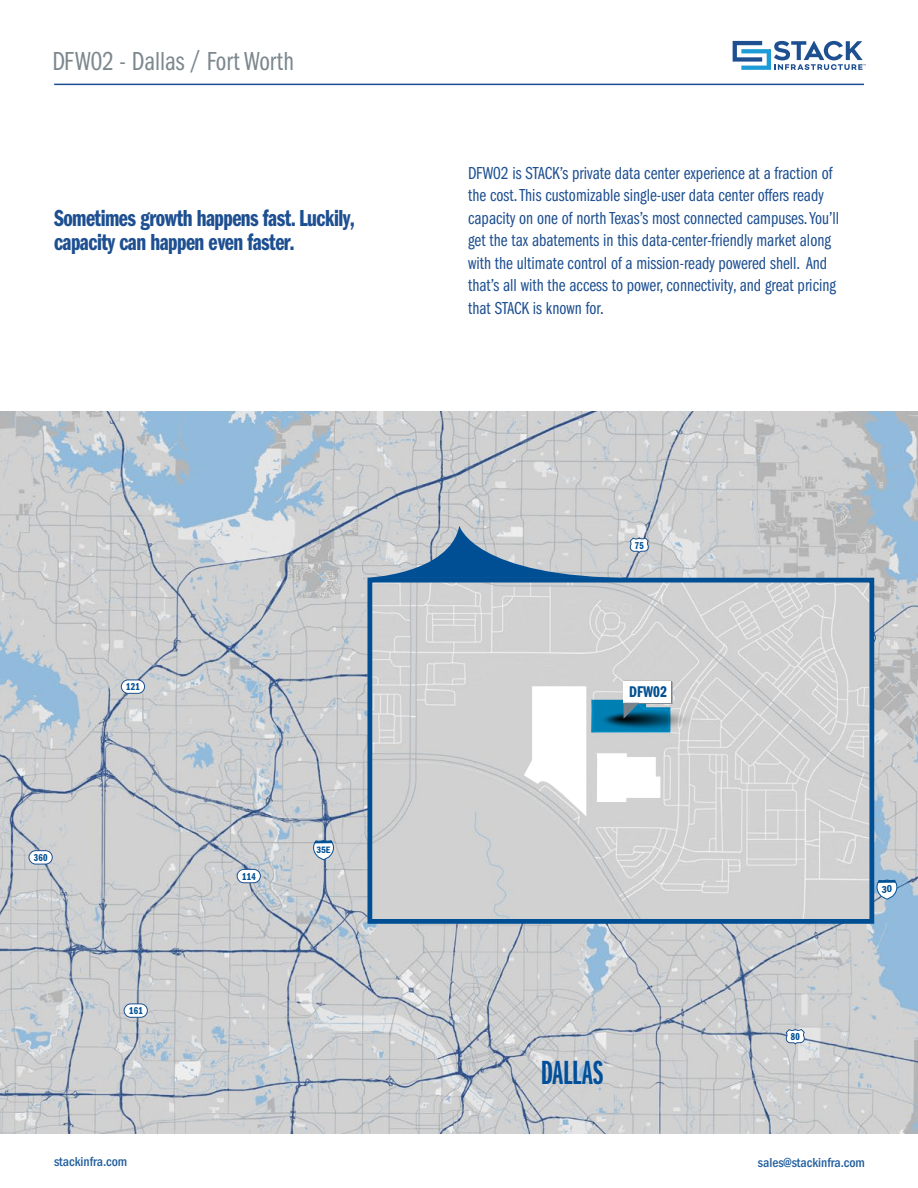
<style>
.page{position:relative;width:918px;height:1188px;background:#fff}
.page>*{position:absolute;margin:0;border:0;box-sizing:border-box;transform-origin:0 0}
.t1{font:34.65px "Franklin Gothic Demi X Cmpr";color:#004f9b}
.t2{font:27px "Franklin Gothic Book Cmpr";color:#7c878e}
.t3{font:24px/24px "Franklin Gothic Demi Cmpr";letter-spacing:-.02em;color:#1d4f91}
.t4{font:18px/22.5px "Franklin Gothic Book Cmpr";color:#1d4f91}
.t5{font:16.05px "Franklin Gothic Demi Cmpr";color:#025091}
.t6{font:500 condensed 13.5px "Franklin Gothic";color:#215e9e}
.t7{font:10.35px "Franklin Gothic Demi Cmpr";letter-spacing:.02em;color:#005094}
</style>
<div class="page">
<img style="left:0;top:411px;width:918px;height:723px">
<div style="left:124px;top:1004px;width:23px;height:13px;background:#fff;border-radius:7px"></div>
<div style="left:124px;top:1003px;width:24px;height:15px;border:1px solid #1b5090;border-radius:7px"></div>
<div style="left:237px;top:869px;width:23px;height:14px;background:#fff;border-radius:7px"></div>
<div style="left:237px;top:869px;width:24px;height:14px;border:1px solid #1b5090;border-radius:7px"></div>
<div style="left:121px;top:680px;width:24px;height:13px;background:#fff;border-radius:7px"></div>
<div style="left:121px;top:680px;width:24px;height:14px;border:1px solid #1b5090;border-radius:7px"></div>
<div style="left:29px;top:851px;width:23px;height:13px;background:#fff;border-radius:7px"></div>
<div style="left:29px;top:850px;width:24px;height:15px;border:1px solid #1b5090;border-radius:7px"></div>
<div style="left:859px;top:631px;width:17px;height:14px;border:1px solid #1b5090;border-radius:7px"></div>
<img style="left:373px;top:584px;width:495px;height:334px">
<div style="left:367px;top:578px;width:507px;height:346px;border:5px solid #004f95"></div>
<svg style="left:598px;top:709px;width:107px;height:22px"></svg>
<svg style="left:599px;top:710px;width:103px;height:21px"></svg>
<div style="left:600px;top:710px;width:99px;height:20px;background:linear-gradient(to bottom,#dadada,#cecece);border-radius:50%"></div>
<svg style="left:601px;top:710px;width:95px;height:20px"></svg>
<svg style="left:601px;top:711px;width:92px;height:18px"></svg>
<div style="left:602px;top:711px;width:88px;height:18px;background:#cecece;border-radius:50%"></div>
<svg style="left:603px;top:711px;width:84px;height:17px"></svg>
<svg style="left:605px;top:712px;width:76px;height:16px"></svg>
<div style="left:606px;top:712px;width:72px;height:15px;background:#aeaeae;border-radius:50%"></div>
<div style="left:606px;top:713px;width:69px;height:14px;background:#a5a5a5;border-radius:50%"></div>
<svg style="left:524px;top:681px;width:149px;height:135px"></svg>
<svg style="left:733px;top:41px;width:133px;height:29px"></svg>
<hr style="left:54px;top:84px;width:810px;height:1px;background:#1d4f91">
<svg style="left:876px;top:879px;width:23px;height:21px"></svg>
<svg style="left:312px;top:840px;width:24px;height:20px"></svg>
<svg style="left:785px;top:1028px;width:20px;height:17px"></svg>
<svg style="left:365px;top:526px;width:284px;height:52px;background:#9eb1c2"></svg>
<h2 class="t2" style="left:52px;top:46px;width:243px">DFW02 - Dallas / Fort Worth</h2>
<h3 class="t3" style="left:54px;top:206px;width:303px">Sometimes growth happens fast. Luckily, capacity can happen even faster.</h3>
<p class="t4" style="left:468px;top:162px;width:373px">DFW02 is STACK’s private data center experience at a fraction of the cost. This customizable single-user data center offers ready capacity on one of north Texas’s most connected campuses. You’ll get the tax abatements in this data-center-friendly market along with the ultimate control of a mission-ready powered shell. And that’s all with the access to power, connectivity, and great pricing that STACK is known for.</p>
<p class="t7" style="left:34px;top:852px;width:15px">360</p>
<p class="t7" style="left:126px;top:681px;width:15px">121</p>
<p class="t7" style="left:129px;top:1005px;width:15px">161</p>
<p class="t7" style="left:242px;top:871px;width:15px">114</p>
<p class="t5" style="left:629px;top:683px;width:39px">DFW02</p>
<h1 class="t1" style="left:541px;top:1054px;width:64px">DALLAS</h1>
<p class="t6" style="left:54px;top:1154px;width:75px">stackinfra.com</p>
<p class="t6" style="left:758px;top:1155px;width:109px">sales@stackinfra.com</p>
</div>
